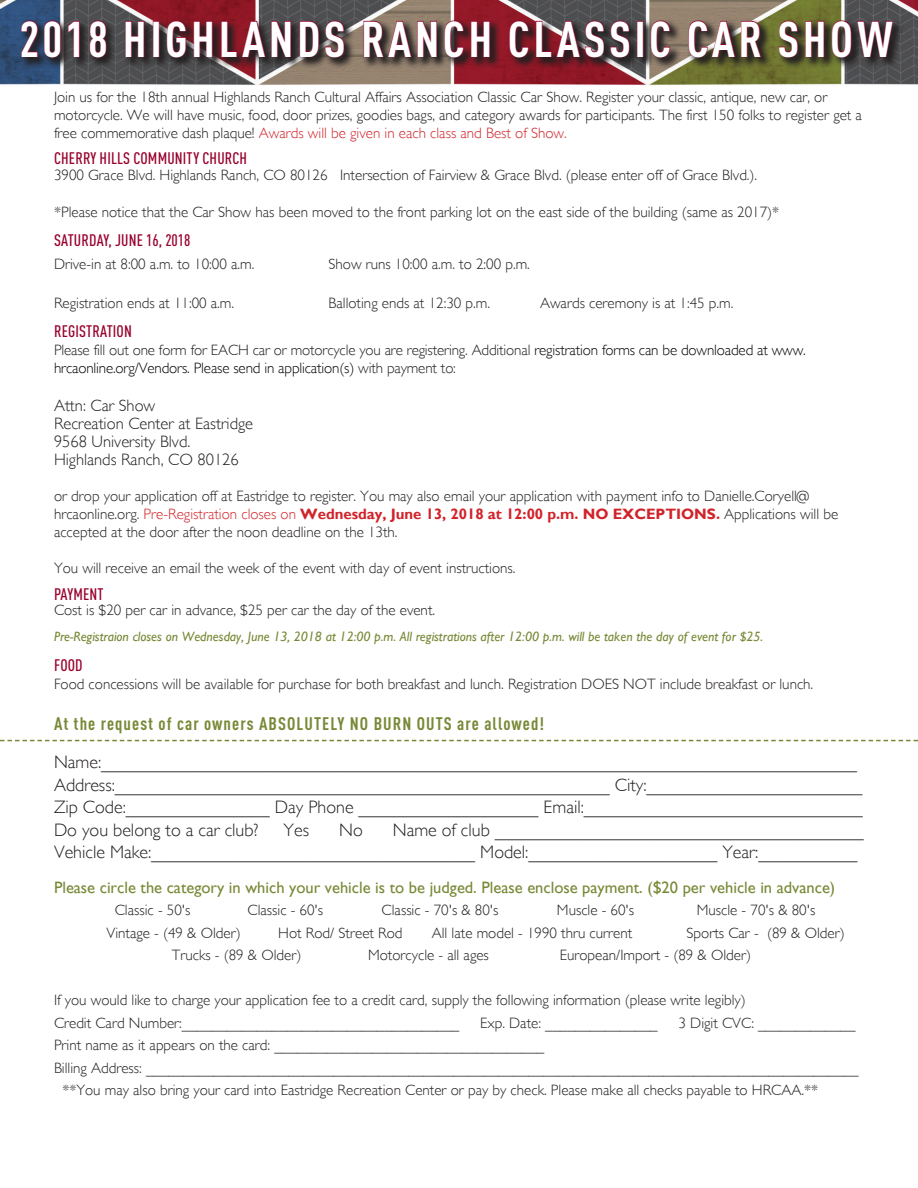
<style>
.page{position:relative;width:918px;height:1188px;background:#fff}
.page>*{position:absolute;margin:0;border:0;box-sizing:border-box;transform-origin:0 0}
.Copy{font:700 condensed 49.5px "DIN Pro";letter-spacing:.07em;color:#fff}
.t1{font:300 18px/22.5px "Gill Sans";color:#231f20}
.t2{font:700 condensed 18px "DIN Pro";letter-spacing:.06em;color:#778936}
.t3{font:16.5px "Gill Sans";color:#778936}
.t4{font:300 16.5px "Gill Sans";color:#231f20}
.t5{font:500 condensed 16.5px "DIN Pro";letter-spacing:.01em;color:#98012d}
.Copy-2{font:300 15px/18px "Gill Sans";color:#231f20}
.t6{font:300 15px/18px "Gill Sans";letter-spacing:-.01em;color:#000403}
.t7{font:italic 13.5px "Gill Sans";color:#778936}
.s1{color:#d1232a}
.s2{color:#231f20}
.s3{font-weight:700;color:#d1232a}
</style>
<div class="page">
<img style="left:0;top:0;width:918px;height:85px">
<svg style="left:19px;top:18px;width:885px;height:52px;background:#604b45"></svg>
<svg style="left:21px;top:20px;width:17px;height:37px"></svg>
<svg style="left:44px;top:20px;width:17px;height:38px"></svg>
<svg style="left:68px;top:21px;width:12px;height:36px"></svg>
<svg style="left:89px;top:20px;width:18px;height:38px"></svg>
<svg style="left:125px;top:21px;width:20px;height:36px"></svg>
<div style="left:153px;top:21px;width:6px;height:36px;border:1px solid #98012d"></div>
<svg style="left:166px;top:20px;width:21px;height:38px"></svg>
<svg style="left:194px;top:21px;width:19px;height:36px"></svg>
<svg style="left:221px;top:21px;width:70px;height:37px;background:#5c212d"></svg>
<svg style="left:299px;top:21px;width:20px;height:36px"></svg>
<svg style="left:325px;top:20px;width:20px;height:38px"></svg>
<svg style="left:363px;top:21px;width:74px;height:37px;background:#5f3c3d"></svg>
<svg style="left:444px;top:20px;width:20px;height:38px"></svg>
<svg style="left:471px;top:21px;width:19px;height:36px"></svg>
<svg style="left:509px;top:20px;width:20px;height:38px"></svg>
<svg style="left:536px;top:20px;width:68px;height:38px;background:#60313b"></svg>
<svg style="left:610px;top:20px;width:20px;height:38px"></svg>
<div style="left:637px;top:21px;width:6px;height:36px;border:1px solid #98012d"></div>
<svg style="left:650px;top:20px;width:21px;height:38px"></svg>
<svg style="left:688px;top:20px;width:74px;height:38px;background:#654843"></svg>
<svg style="left:779px;top:20px;width:19px;height:38px"></svg>
<svg style="left:805px;top:21px;width:20px;height:36px"></svg>
<svg style="left:831px;top:20px;width:62px;height:38px;background:#4b2f33"></svg>
<svg style="left:0;top:740px;width:918px;height:1px"></svg>
<p class="Copy" style="left:20px;top:9px;width:875px">2018 HIGHLANDS RANCH CLASSIC CAR SHOW</p>
<p class="Copy-2" style="left:54px;top:88px;width:810px">Join us for the 18th annual Highlands Ranch Cultural Affairs Association Classic Car Show. Register your classic, antique, new car, or motorcycle. We will have music, food, door prizes, goodies bags, and category awards for participants. The first 150 folks to register get a free commemorative dash plaque! <span class="s1">Awards will be given in each class and Best of Show.</span></p>
<p class="t5" style="left:54px;top:148px;width:195px">CHERRY HILLS COMMUNITY CHURCH</p>
<p class="Copy-2" style="left:54px;top:166px;width:705px">3900 Grace Blvd. Highlands Ranch, CO 80126 Intersection of Fairview &amp; Grace Blvd. (please enter off of Grace Blvd.).</p>
<p class="Copy-2" style="left:54px;top:203px;width:727px">*Please notice that the Car Show has been moved to the front parking lot on the east side of the building (same as 2017)*</p>
<p class="t5" style="left:54px;top:230px;width:138px">SATURDAY, JUNE 16, 2018</p>
<p class="Copy-2" style="left:54px;top:255px;width:202px">Drive-in at 8:00 a.m. to 10:00 a.m.</p>
<p class="Copy-2" style="left:328px;top:255px;width:203px">Show runs 10:00 a.m. to 2:00 p.m.</p>
<p class="Copy-2" style="left:54px;top:294px;width:182px">Registration ends at 11:00 a.m.</p>
<p class="Copy-2" style="left:328px;top:294px;width:163px">Balloting ends at 12:30 p.m.</p>
<p class="Copy-2" style="left:540px;top:294px;width:195px">Awards ceremony is at 1:45 p.m.</p>
<p class="t5" style="left:54px;top:321px;width:79px">REGISTRATION</p>
<p class="t6" style="left:54px;top:341px;width:753px"><span class="s2">Please fill out one form for EACH car or motorcycle you are registering. Additional</span> registration forms can be downloaded at www. hrcaonline.org/Vendors. Please send in application(s) <span class="s2">with payment to:</span></p>
<p class="t4" style="left:54px;top:396px;width:103px">Attn: Car Show</p>
<p class="t4" style="left:54px;top:414px;width:201px">Recreation Center at Eastridge</p>
<p class="t4" style="left:54px;top:432px;width:138px">9568 University Blvd.</p>
<p class="t4" style="left:54px;top:450px;width:186px">Highlands Ranch, CO 80126</p>
<p class="Copy-2" style="left:54px;top:487px;width:786px">or drop your application off at Eastridge to register. You may also email your application with payment info to Danielle.Coryell@ hrcaonline.org. <span class="s1">Pre-Registration closes on</span> <span class="s3">Wednesday, June 13, 2018 at 12:00 p.m. NO EXCEPTIONS.</span> Applications will be accepted at the door after the noon deadline on the 13th.</p>
<p class="Copy-2" style="left:54px;top:559px;width:463px">You will receive an email the week of the event with day of event instructions.</p>
<p class="t5" style="left:54px;top:584px;width:51px">PAYMENT</p>
<p class="Copy-2" style="left:54px;top:601px;width:383px">Cost is $20 per car in advance, $25 per car the day of the event.</p>
<p class="t7" style="left:54px;top:629px;width:711px">Pre-Registraion closes on Wednesday, June 13, 2018 at 12:00 p.m. All registrations after 12:00 p.m. will be taken the day of event for $25.</p>
<p class="t5" style="left:54px;top:655px;width:30px">FOOD</p>
<p class="Copy-2" style="left:54px;top:675px;width:761px">Food concessions will be available for purchase for both breakfast and lunch. Registration DOES NOT include breakfast or lunch.</p>
<p class="t2" style="left:54px;top:712px;width:492px">At the request of car owners ABSOLUTELY NO BURN OUTS are allowed!</p>
<p class="t1" style="left:54px;top:751px;width:805px">Name:____________________________________________________________________________________</p>
<p class="t1" style="left:54px;top:774px;width:810px">Address:_______________________________________________________ City:________________________</p>
<p class="t1" style="left:54px;top:796px;width:810px">Zip Code:________________ Day Phone ____________________ Email:_______________________________</p>
<p class="t1" style="left:54px;top:819px;width:206px">Do you belong to a car club?</p>
<p class="t1" style="left:284px;top:819px;width:27px">Yes</p>
<p class="t1" style="left:339px;top:819px;width:25px">No</p>
<p class="t1" style="left:54px;top:819px;width:811px;text-indent:339px">Name of club _________________________________________<br>Vehicle Make:____________________________________ Model:_____________________ Year:___________</p>
<p class="t3" style="left:54px;top:878px;width:783px">Please circle the category in which your vehicle is to be judged. Please enclose payment. ($20 per vehicle in advance)</p>
<p class="Copy-2" style="left:115px;top:901px;width:77px">Classic - 50's</p>
<p class="Copy-2" style="left:248px;top:901px;width:77px">Classic - 60's</p>
<p class="Copy-2" style="left:382px;top:901px;width:118px">Classic - 70's &amp; 80's</p>
<p class="Copy-2" style="left:557px;top:901px;width:79px">Muscle - 60's</p>
<p class="Copy-2" style="left:697px;top:901px;width:120px">Muscle - 70's &amp; 80's</p>
<p class="Copy-2" style="left:106px;top:924px;width:136px">Vintage - (49 &amp; Older)</p>
<p class="Copy-2" style="left:278px;top:924px;width:126px">Hot Rod/ Street Rod</p>
<p class="Copy-2" style="left:432px;top:924px;width:202px">All late model - 1990 thru current</p>
<p class="Copy-2" style="left:687px;top:924px;width:160px">Sports Car - (89 &amp; Older)</p>
<p class="Copy-2" style="left:172px;top:946px;width:131px">Trucks - (89 &amp; Older)</p>
<p class="Copy-2" style="left:368px;top:946px;width:122px">Motorcycle - all ages</p>
<p class="Copy-2" style="left:560px;top:946px;width:193px">European/Import - (89 &amp; Older)</p>
<p class="Copy-2" style="left:54px;top:991px;width:693px">If you would like to charge your application fee to a credit card, supply the following information (please write legibly)</p>
<p class="Copy-2" style="left:54px;top:1014px;width:407px">Credit Card Number:_____________________________________</p>
<p class="Copy-2" style="left:480px;top:1014px;width:179px">Exp. Date: _______________</p>
<p class="Copy-2" style="left:679px;top:1014px;width:179px">3 Digit CVC: _____________</p>
<p class="Copy-2" style="left:54px;top:1036px;width:492px">Print name as it appears on the card: ____________________________________</p>
<p class="Copy-2" style="left:54px;top:1059px;width:806px">Billing Address: _______________________________________________________________________________________________</p>
<p class="Copy-2" style="left:62px;top:1081px;width:757px">**You may also bring your card into Eastridge Recreation Center or pay by check. Please make all checks payable to HRCAA.**</p>
</div>
